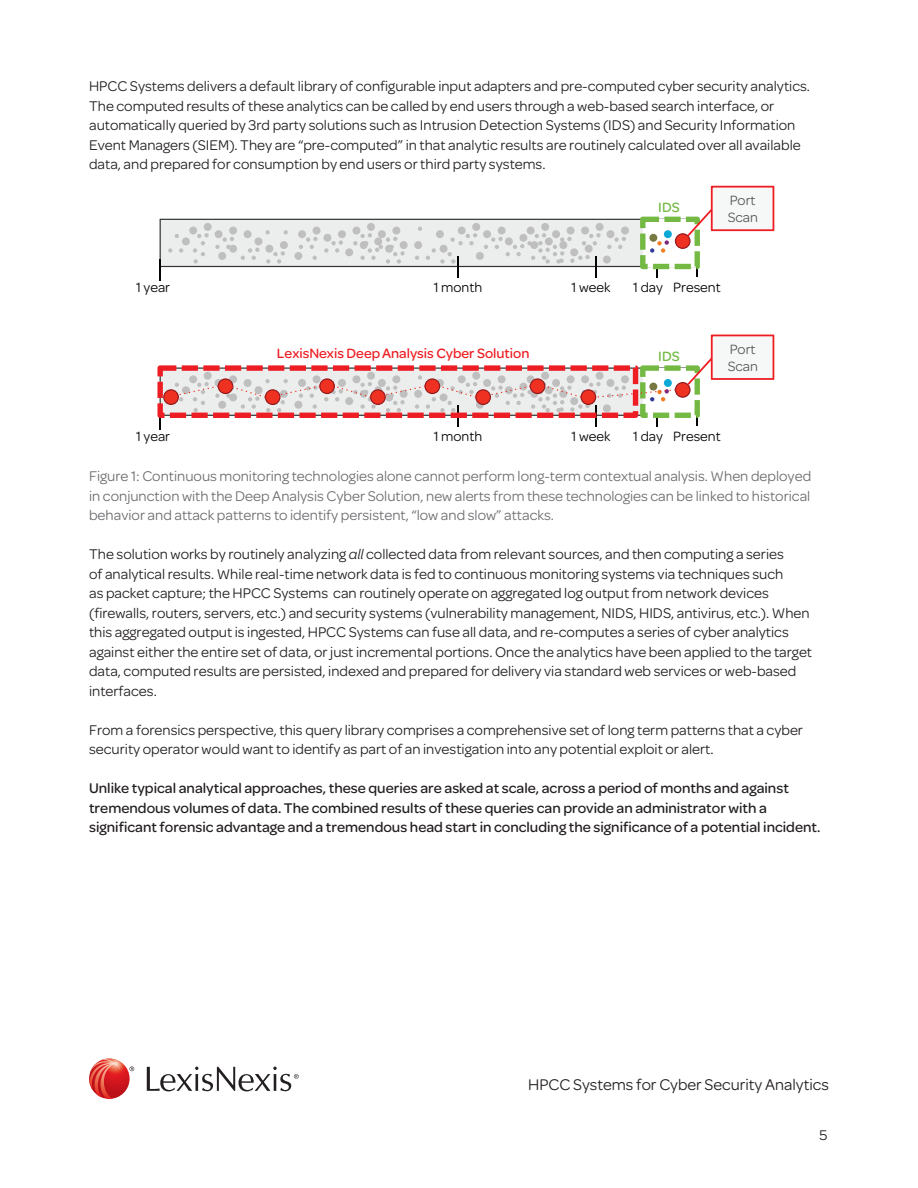
<style>
.page{position:relative;width:918px;height:1188px;background:#fff}
.page>*{position:absolute;margin:0;border:0;box-sizing:border-box;transform-origin:0 0}
.t1{font:16.5px "Omnes";color:#231f20}
.t2{font:15px/19.5px "Omnes";color:#231f20}
.t3{font:500 15px/19.5px "Omnes";color:#231f20}
._4_caption{font:15px/19.5px "Omnes";color:#6c6d70;text-align:justify}
.t4{font:14.4px "Omnes";color:#050504}
.t5{font:500 14.4px "Omnes";color:#ee1d23}
.t6{font:14.4px/16.8px "Omnes";color:#57585a}
.t7{font:500 14.4px "Omnes";color:#73b943}
.s1{font-style:italic}
</style>
<div class="page">
<svg style="left:130px;top:1066px;width:4px;height:5px"></svg>
<svg style="left:147px;top:1067px;width:152px;height:25px"></svg>
<svg style="left:89px;top:1058px;width:41px;height:41px"></svg>
<svg style="left:89px;top:1059px;width:33px;height:40px"></svg>
<svg style="left:160px;top:186px;width:614px;height:95px"></svg>
<div style="left:244px;top:230px;width:8px;height:8px;background:#c0bfbf;border-radius:50%"></div>
<svg style="left:157px;top:335px;width:617px;height:95px"></svg>
<p class="t2" style="left:89px;top:77px;width:722px">HPCC Systems delivers a default library of configurable input adapters and pre-computed cyber security analytics.<br>The computed results of these analytics can be called by end users through a web-based search interface, or automatically queried by 3rd party solutions such as Intrusion Detection Systems (IDS) and Security Information Event Managers (SIEM). They are “pre-computed” in that analytic results are routinely calculated over all available data, and prepared for consumption by end users or third party systems.</p>
<p class="t7" style="left:658px;top:199px;width:23px">IDS</p>
<p class="t6" style="left:728px;top:192px;width:32px">Port<br>Scan</p>
<p class="t4" style="left:136px;top:280px;width:36px">1 year</p>
<p class="t4" style="left:434px;top:280px;width:50px">1 month</p>
<p class="t4" style="left:572px;top:280px;width:40px">1 week</p>
<p class="t4" style="left:633px;top:280px;width:89px">1 day Present</p>
<p class="t5" style="left:277px;top:345px;width:254px">LexisNexis Deep Analysis Cyber Solution</p>
<p class="t7" style="left:658px;top:348px;width:23px">IDS</p>
<p class="t6" style="left:728px;top:341px;width:32px">Port<br>Scan</p>
<p class="t4" style="left:136px;top:428px;width:36px">1 year</p>
<p class="t4" style="left:434px;top:428px;width:50px">1 month</p>
<p class="t4" style="left:572px;top:428px;width:40px">1 week</p>
<p class="t4" style="left:633px;top:428px;width:89px">1 day Present</p>
<p class="_4_caption" style="left:89px;top:467px;width:724px">Figure 1: Continuous monitoring technologies alone cannot perform long-term contextual analysis. When deployed in conjunction with the Deep Analysis Cyber Solution, new alerts from these technologies can be linked to historical behavior and attack patterns to identify persistent, “low and slow” attacks.</p>
<p class="t2" style="left:89px;top:545px;width:725px">The solution works by routinely analyzing <span class="s1">all</span> collected data from relevant sources, and then computing a series<br>of analytical results. While real-time network data is fed to continuous monitoring systems via techniques such<br>as packet capture; the HPCC Systems can routinely operate on aggregated log output from network devices (firewalls, routers, servers, etc.) and security systems (vulnerability management, NIDS, HIDS, antivirus, etc.). When this aggregated output is ingested, HPCC Systems can fuse all data, and re-computes a series of cyber analytics against either the entire set of data, or just incremental portions. Once the analytics have been applied to the target data, computed results are persisted, indexed and prepared for delivery via standard web services or web-based interfaces.</p>
<p class="t2" style="left:89px;top:720px;width:715px">From a forensics perspective, this query library comprises a comprehensive set of long term patterns that a cyber security operator would want to identify as part of an investigation into any potential exploit or alert.</p>
<p class="t3" style="left:89px;top:779px;width:733px">Unlike typical analytical approaches, these queries are asked at scale, across a period of months and against tremendous volumes of data. The combined results of these queries can provide an administrator with a significant forensic advantage and a tremendous head start in concluding the significance of a potential incident.</p>
<p class="t1" style="left:528px;top:1075px;width:302px">HPCC Systems for Cyber Security Analytics</p>
<p class="t2" style="left:819px;top:1125px;width:9px">5</p>
</div>
